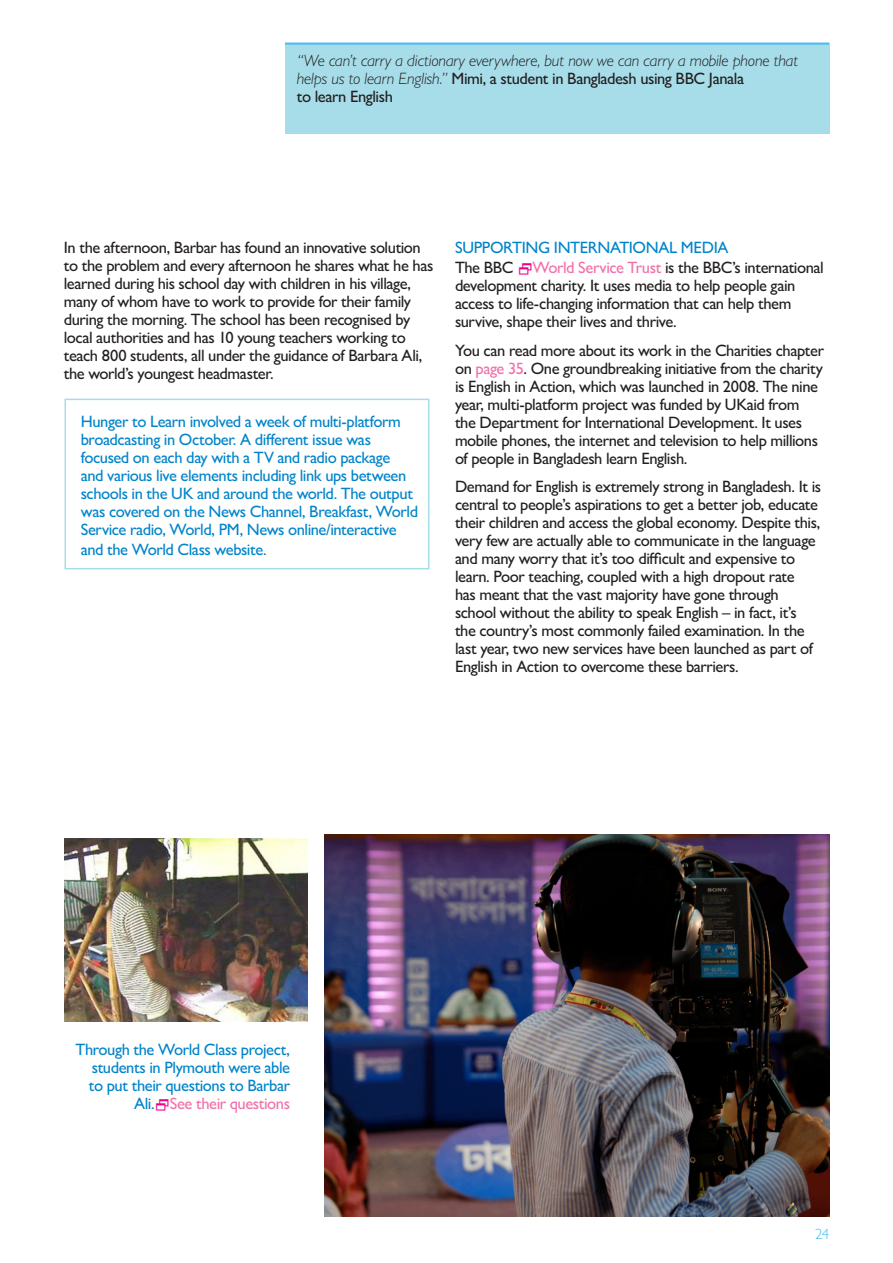
<style>
.page{position:relative;width:893px;height:1263px;background:#fff}
.page>*{position:absolute;margin:0;border:0;box-sizing:border-box;transform-origin:0 0}
.Body{font:500 16.5px/18px "Gill Sans MT Pro";letter-spacing:-.025em;color:#231f20}
.Box_Out__inbody{font:500 16.5px/18px "Gill Sans MT Pro";letter-spacing:-.025em;color:#0084ca}
.Body-2{font:italic 300 16.5px/18px "Gill Sans MT Pro";letter-spacing:-.005em;color:#231f20}
.Sub_Heading{font:500 16.5px "Gill Sans MT Pro";letter-spacing:-.02em;color:#0084ca}
.t1{font:300 15px "Gill Sans MT Pro";color:#4fbdec}
.s1{font-weight:500;font-style:normal}
.s2{color:#f171ab}
</style>
<div class="page">
<div style="left:285px;top:43px;width:544px;height:91px;background:#a7dde9"></div>
<hr style="left:285px;top:43px;width:544px;height:2px;background:#4fbdec">
<div style="left:65px;top:399px;width:364px;height:170px;border:2px solid #a7dde9"></div>
<img style="left:64px;top:839px;width:243px;height:182px">
<img style="left:325px;top:835px;width:504px;height:381px">
<p class="Body-2" style="left:297px;top:51px;width:503px">“We can’t carry a dictionary everywhere, but now we can carry a mobile phone that helps us to learn English.” <span class="s1">Mimi, a student in Bangladesh using BBC Janala<br>to learn English</span></p>
<p class="Body" style="left:64px;top:238px;width:371px">In the afternoon, Barbar has found an innovative solution to the problem and every afternoon he shares what he has learned during his school day with children in his village, many of whom have to work to provide for their family during the morning. The school has been recognised by local authorities and has 10 young teachers working to teach 800 students, all under the guidance of Barbara Ali, the world’s youngest headmaster.</p>
<p class="Box_Out__inbody" style="left:81px;top:412px;width:339px">Hunger to Learn involved a week of multi-platform broadcasting in October. A different issue was focused on each day with a TV and radio package<br>and various live elements including link ups between schools in the UK and around the world. The output was covered on the News Channel, Breakfast, World Service radio, World, PM, News online/interactive</p>
<p class="Box_Out__inbody" style="left:81px;top:540px;width:187px">and the World Class website.</p>
<h2 class="Sub_Heading" style="left:455px;top:238px;width:275px">SUPPORTING INTERNATIONAL MEDIA</h2>
<p class="Body" style="left:455px;top:258px;width:60px">The BBC</p>
<p class="Body" style="left:455px;top:258px;width:370px;text-indent:78px"><span class="s2">World Service Trust</span> is the BBC’s international development charity. It uses media to help people gain access to life-changing information that can help them survive, shape their lives and thrive.</p>
<p class="Body" style="left:455px;top:341px;width:371px">You can read more about its work in the Charities chapter on <span class="s2">page 35</span>. One groundbreaking initiative from the charity</p>
<p class="Body" style="left:455px;top:377px;width:365px">is English in Action, which was launched in 2008. The nine year, multi-platform project was funded by UKaid from the Department for International Development. It uses mobile phones, the internet and television to help millions of people in Bangladesh learn English.</p>
<p class="Body" style="left:455px;top:478px;width:368px">Demand for English is extremely strong in Bangladesh. It is central to people’s aspirations to get a better job, educate their children and access the global economy. Despite this, very few are actually able to communicate in the language and many worry that it’s too difficult and expensive to learn. Poor teaching, coupled with a high dropout rate<br>has meant that the vast majority have gone through school without the ability to speak English – in fact, it’s the country’s most commonly failed examination. In the last year, two new services have been launched as part of English in Action to overcome these barriers.</p>
<p class="Box_Out__inbody" style="left:75px;top:1040px;width:216px;text-align:right">Through the World Class project, students in Plymouth were able to put their questions to Barbar<br>Ali. <span class="s2">See their questions</span></p>
<p class="t1" style="left:815px;top:1225px;width:15px">24</p>
</div>
